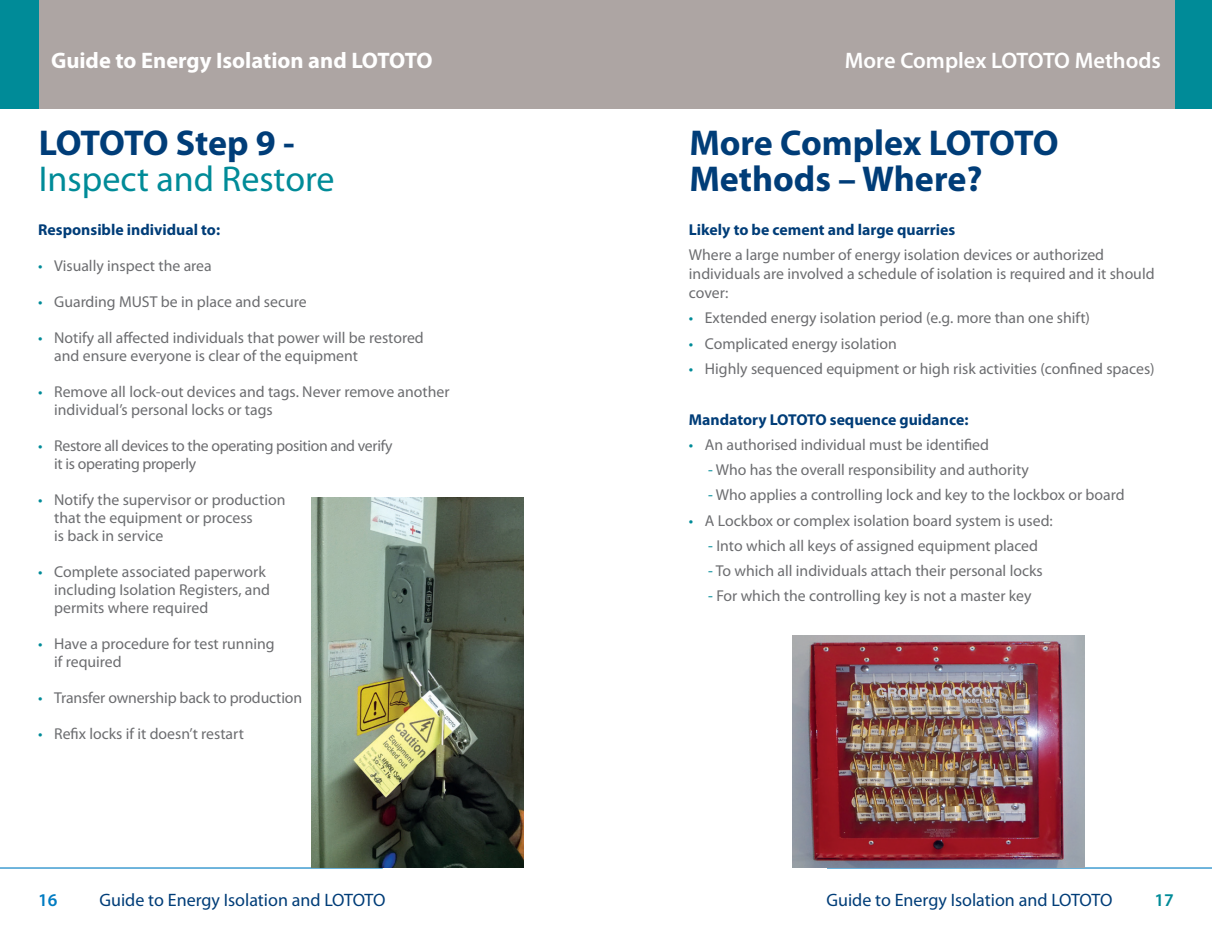
<style>
.page{position:relative;width:1212px;height:944px;background:#fff}
.page>*{position:absolute;margin:0;border:0;box-sizing:border-box;transform-origin:0 0}
.t1{font:700 36px/36px "Myriad Pro";color:#003d78}
.t2{font:36px/36px "Myriad Pro";color:#008b98}
.t3{font:700 22.5px "Myriad Pro";color:#fff}
.t4{font:600 22.5px "Myriad Pro";color:#fff}
.t5{font:18px "Myriad Pro";color:#003d78}
.t6{font:600 18px "Myriad Pro";color:#008b98}
.t7{font:600 18px "Myriad Pro";color:#007cc2}
.t8{font:15.75px/18px "Myriad Pro";color:#6c6d70}
.t9{font:700 15.75px "Myriad Pro";color:#003d78}
.t10{font:15.75px/18px "Myriad Pro";letter-spacing:-.02em;color:#6c6d70}
.s1{font-weight:700;color:#003d78}
.s2{color:#008b98}
</style>
<div class="page">
<div style="left:606px;top:0;width:606px;height:108px;background:#ada5a3"></div>
<hr style="left:827px;top:867px;width:385px;height:2px;background:#007cc2">
<div style="left:1175px;top:0;width:37px;height:108px;background:#008b98"></div>
<div style="left:0;top:0;width:625px;height:108px;background:#ada5a3"></div>
<div style="left:0;top:0;width:38px;height:108px;background:#008b98"></div>
<hr style="left:0;top:867px;width:383px;height:2px;background:#007cc2">
<img style="left:311px;top:497px;width:212px;height:370px">
<img style="left:793px;top:635px;width:291px;height:232px">
<p class="t3" style="left:51px;top:48px;width:383px">Guide to Energy Isolation and LOTOTO</p>
<p class="t4" style="left:845px;top:48px;width:318px">More Complex LOTOTO Methods</p>
<p class="t2" style="left:39px;top:125px;width:297px"><span class="s1">LOTOTO Step 9 -<br></span>Inspect and Restore</p>
<p class="t9" style="left:38px;top:221px;width:183px">Responsible individual to:</p>
<p class="t8" style="left:38px;top:257px;width:175px"><span class="s2">•</span> Visually inspect the area</p>
<p class="t8" style="left:38px;top:293px;width:270px"><span class="s2">•</span> Guarding MUST be in place and secure</p>
<p class="t8" style="left:54px;top:329px;width:371px;text-indent:-16px"><span class="s2">•</span> Notify all affected individuals that power will be restored and ensure everyone is clear of the equipment</p>
<p class="t8" style="left:54px;top:383px;width:397px;text-indent:-16px"><span class="s2">•</span> Remove all lock-out devices and tags. Never remove another individual’s personal locks or tags</p>
<p class="t10" style="left:54px;top:437px;width:340px;text-indent:-16px"><span class="s2">•</span> Restore all devices to the operating position and verify it is operating properly</p>
<p class="t8" style="left:54px;top:491px;width:233px;text-indent:-16px"><span class="s2">•</span> Notify the supervisor or production that the equipment or process<br>is back in service</p>
<p class="t8" style="left:54px;top:563px;width:217px;text-indent:-16px"><span class="s2">•</span> Complete associated paperwork including Isolation Registers, and permits where required</p>
<p class="t8" style="left:54px;top:635px;width:222px;text-indent:-16px"><span class="s2">•</span> Have a procedure for test running if required</p>
<p class="t8" style="left:38px;top:689px;width:265px"><span class="s2">•</span> Transfer ownership back to production</p>
<p class="t8" style="left:38px;top:725px;width:207px"><span class="s2">•</span> Refix locks if it doesn’t restart</p>
<p class="t1" style="left:689px;top:125px;width:371px">More Complex LOTOTO<br>Methods – Where?</p>
<p class="t9" style="left:689px;top:221px;width:268px">Likely to be cement and large quarries</p>
<p class="t8" style="left:689px;top:246px;width:467px;line-height:18.9px">Where a large number of energy isolation devices or authorized individuals are involved a schedule of isolation is required and it should cover:</p>
<p class="t8" style="left:689px;top:309px;width:403px"><span class="s2">•</span> Extended energy isolation period (e.g. more than one shift)</p>
<p class="t8" style="left:689px;top:335px;width:210px"><span class="s2">•</span> Complicated energy isolation</p>
<p class="t8" style="left:689px;top:360px;width:467px"><span class="s2">•</span> Highly sequenced equipment or high risk activities (confined spaces)</p>
<p class="t9" style="left:689px;top:410px;width:281px">Mandatory LOTOTO sequence guidance:</p>
<p class="t8" style="left:689px;top:436px;width:302px"><span class="s2">•</span> An authorised individual must be identified</p>
<p class="t8" style="left:708px;top:461px;width:322px"><span class="s2">-</span> Who has the overall responsibility and authority</p>
<p class="t8" style="left:708px;top:486px;width:418px"><span class="s2">-</span> Who applies a controlling lock and key to the lockbox or board</p>
<p class="t8" style="left:689px;top:512px;width:365px"><span class="s2">•</span> A Lockbox or complex isolation board system is used:</p>
<p class="t8" style="left:708px;top:537px;width:331px"><span class="s2">-</span> Into which all keys of assigned equipment placed</p>
<p class="t8" style="left:708px;top:562px;width:336px"><span class="s2">-</span> To which all individuals attach their personal locks</p>
<p class="t8" style="left:708px;top:587px;width:325px"><span class="s2">-</span> For which the controlling key is not a master key</p>
<p class="t7" style="left:38px;top:890px;width:21px">16</p>
<p class="t5" style="left:100px;top:891px;width:287px">Guide to Energy Isolation and LOTOTO</p>
<p class="t5" style="left:826px;top:891px;width:287px">Guide to Energy Isolation and LOTOTO</p>
<p class="t6" style="left:1154px;top:890px;width:21px">17</p>
</div>
